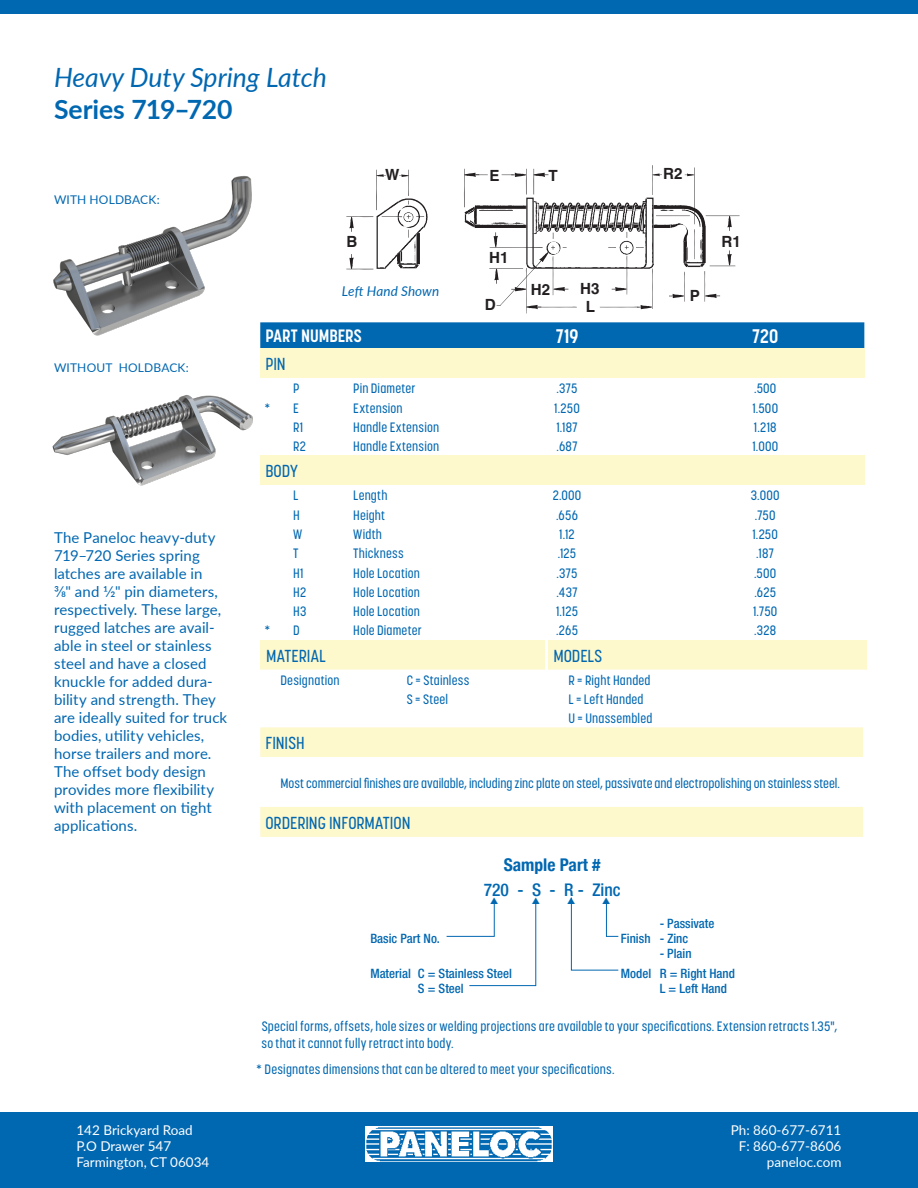
<style>
.page{position:relative;width:918px;height:1188px;background:#fff}
.page>*{position:absolute;margin:0;border:0;box-sizing:border-box;transform-origin:0 0}
.t1{font:italic 26.55px "Lato";color:#0067b1}
.t2{font:700 26.55px "Lato";letter-spacing:-.005em;color:#0067b1}
.t3{font:700 19.5px "Korolev Condensed";letter-spacing:.005em;color:#fff}
.t4{font:700 17.85px "Korolev Condensed";letter-spacing:-.005em;color:#fff}
.t5{font:500 condensed 17.55px "Helvetica Neue LT Std";color:#0067b1}
.t6{font:700 condensed 17.55px "Helvetica Neue";color:#0067b1}
.t7{font:500 17.25px "Korolev Condensed";color:#0067b1}
.t8{font:700 15.45px/17.4px "Helvetica";color:#231f20;text-align:center}
.t9{font:15px/18px "Lato";letter-spacing:.005em;color:#0067b1}
.t10{font:500 13.5px/19.4px "Korolev Condensed";letter-spacing:.01em;color:#0067b1}
.t11{font:13.5px/16.2px "Lato";color:#fff}
.t12{font:italic 13.5px "Lato";letter-spacing:.01em;color:#0067b1}
.t13{font:500 condensed 12.9px "Helvetica Neue LT Std";color:#0067b1}
.t14{font:12px "Lato";letter-spacing:.015em;color:#0067b1}
</style>
<div class="page">
<div style="left:0;top:1112px;width:918px;height:76px;background:#0067b1"></div>
<div style="left:0;top:0;width:918px;height:14px;background:#0067b1"></div>
<img style="left:366px;top:1126px;width:186px;height:35px">
<div style="left:260px;top:640px;width:285px;height:30px;background:#fef8cd"></div>
<div style="left:290px;top:322px;width:574px;height:26px;background:#0067b1"></div>
<div style="left:260px;top:348px;width:604px;height:30px;background:#fef8cd"></div>
<div style="left:260px;top:455px;width:604px;height:30px;background:#fef8cd"></div>
<div style="left:548px;top:640px;width:318px;height:30px;background:#fef8cd"></div>
<div style="left:260px;top:727px;width:603px;height:30px;background:#fef8cd"></div>
<div style="left:260px;top:807px;width:603px;height:30px;background:#fef8cd"></div>
<hr style="left:447px;top:936px;width:47px;height:1px;background:#0067b1">
<img style="left:424px;top:207px;width:4px;height:11px">
<img style="left:373px;top:218px;width:55px;height:52px">
<img style="left:695px;top:215px;width:25px;height:53px">
<img style="left:695px;top:208px;width:12px;height:36px">
<img style="left:464px;top:205px;width:29px;height:23px">
<img style="left:598px;top:205px;width:2px;height:27px">
<img style="left:590px;top:202px;width:8px;height:30px">
<img style="left:581px;top:202px;width:9px;height:30px">
<img style="left:572px;top:202px;width:9px;height:30px">
<img style="left:567px;top:202px;width:5px;height:30px">
<img style="left:493px;top:168px;width:74px;height:64px">
<svg style="left:346px;top:254px;width:27px;height:16px"></svg>
<svg style="left:346px;top:170px;width:78px;height:68px"></svg>
<svg style="left:502px;top:169px;width:25px;height:26px"></svg>
<svg style="left:464px;top:169px;width:24px;height:38px"></svg>
<svg style="left:533px;top:169px;width:15px;height:26px"></svg>
<svg style="left:489px;top:232px;width:88px;height:82px"></svg>
<svg style="left:706px;top:216px;width:33px;height:15px"></svg>
<svg style="left:704px;top:250px;width:31px;height:52px"></svg>
<svg style="left:600px;top:165px;width:95px;height:144px"></svg>
<img style="left:52px;top:395px;width:201px;height:91px">
<img style="left:53px;top:176px;width:237px;height:172px">
<svg style="left:468px;top:903px;width:69px;height:84px"></svg>
<svg style="left:570px;top:897px;width:49px;height:74px"></svg>
<h1 class="t1" style="left:54px;top:59px;width:275px">Heavy Duty Spring Latch</h1>
<h1 class="t2" style="left:54px;top:90px;width:180px">Series 719–720</h1>
<p class="t14" style="left:54px;top:191px;width:107px">WITH HOLDBACK:</p>
<p class="t8" style="left:346px;top:233px;width:12px">B</p>
<p class="t8" style="left:385px;top:166px;width:16px">W</p>
<p class="t12" style="left:342px;top:281px;width:99px">Left Hand Shown</p>
<p class="t8" style="left:490px;top:167px;width:12px">E</p>
<p class="t8" style="left:549px;top:167px;width:11px">T</p>
<p class="t8" style="left:489px;top:249px;width:21px">H1</p>
<p class="t8" style="left:485px;top:296px;width:12px">D</p>
<p class="t8" style="left:531px;top:280px;width:21px">H2</p>
<p class="t8" style="left:580px;top:280px;width:21px">H3<br>L</p>
<p class="t8" style="left:663px;top:165px;width:21px">R2</p>
<p class="t8" style="left:690px;top:287px;width:12px">P</p>
<p class="t8" style="left:721px;top:232px;width:21px">R1</p>
<p class="t14" style="left:54px;top:359px;width:136px">WITHOUT HOLDBACK:</p>
<p class="t9" style="left:54px;top:528px;width:175px">The Paneloc heavy-duty<br>719–720 Series spring latches are available in<br>3/8" and 1/2" pin diameters, respectively. These large, rugged latches are avail&shy;able in steel or stainless steel and have a closed knuckle for added dura&shy;bility and strength. They are ideally suited for truck bodies, utility vehicles, horse trailers and more.<br>The offset body design provides more flexibility with placement on tight applications.</p>
<h3 class="t4" style="left:265px;top:326px;width:98px">PART NUMBERS</h3>
<h2 class="t3" style="left:556px;top:325px;width:24px">719</h2>
<h2 class="t3" style="left:752px;top:325px;width:28px">720</h2>
<p class="t7" style="left:265px;top:354px;width:22px">PIN</p>
<p class="t10" style="left:293px;top:379px;width:8px">P</p>
<p class="t10" style="left:353px;top:379px;width:64px">Pin Diameter</p>
<p class="t10" style="left:557px;top:379px;width:22px">.375</p>
<p class="t10" style="left:754px;top:379px;width:24px">.500</p>
<p class="t10" style="left:265px;top:398px;width:36px">* E</p>
<p class="t10" style="left:353px;top:398px;width:51px">Extension</p>
<p class="t10" style="left:554px;top:398px;width:27px">1.250</p>
<p class="t10" style="left:752px;top:398px;width:27px">1.500</p>
<p class="t10" style="left:293px;top:417px;width:12px">R1</p>
<p class="t10" style="left:353px;top:417px;width:88px">Handle Extension</p>
<p class="t10" style="left:556px;top:417px;width:23px">1.187</p>
<p class="t10" style="left:754px;top:417px;width:24px">1.218</p>
<p class="t10" style="left:293px;top:437px;width:14px">R2</p>
<p class="t10" style="left:353px;top:437px;width:88px">Handle Extension</p>
<p class="t10" style="left:557px;top:437px;width:23px">.687</p>
<p class="t10" style="left:752px;top:437px;width:27px">1.000</p>
<p class="t7" style="left:265px;top:461px;width:34px">BODY</p>
<p class="t10" style="left:293px;top:486px;width:7px">L</p>
<p class="t10" style="left:353px;top:486px;width:36px">Length</p>
<p class="t10" style="left:553px;top:486px;width:30px">2.000</p>
<p class="t10" style="left:751px;top:486px;width:30px">3.000</p>
<p class="t10" style="left:293px;top:505px;width:8px">H</p>
<p class="t10" style="left:353px;top:505px;width:33px">Height</p>
<p class="t10" style="left:556px;top:505px;width:23px">.656</p>
<p class="t10" style="left:755px;top:505px;width:22px">.750</p>
<p class="t10" style="left:293px;top:525px;width:11px">W</p>
<p class="t10" style="left:353px;top:525px;width:30px">Width</p>
<p class="t10" style="left:559px;top:525px;width:17px">1.12</p>
<p class="t10" style="left:752px;top:525px;width:27px">1.250</p>
<p class="t10" style="left:293px;top:544px;width:7px">T</p>
<p class="t10" style="left:353px;top:544px;width:52px">Thickness</p>
<p class="t10" style="left:558px;top:544px;width:20px">.125</p>
<p class="t10" style="left:756px;top:544px;width:19px">.187</p>
<p class="t10" style="left:293px;top:563px;width:12px">H1</p>
<p class="t10" style="left:353px;top:563px;width:68px">Hole Location</p>
<p class="t10" style="left:557px;top:563px;width:22px">.375</p>
<p class="t10" style="left:754px;top:563px;width:24px">.500</p>
<p class="t10" style="left:293px;top:582px;width:15px">H2</p>
<p class="t10" style="left:353px;top:582px;width:68px">Hole Location</p>
<p class="t10" style="left:556px;top:582px;width:23px">.437</p>
<p class="t10" style="left:754px;top:582px;width:23px">.625</p>
<p class="t10" style="left:293px;top:602px;width:15px">H3</p>
<p class="t10" style="left:353px;top:602px;width:68px">Hole Location</p>
<p class="t10" style="left:556px;top:602px;width:24px">1.125</p>
<p class="t10" style="left:753px;top:602px;width:26px">1.750</p>
<p class="t10" style="left:265px;top:621px;width:37px">* D</p>
<p class="t10" style="left:353px;top:621px;width:70px">Hole Diameter</p>
<p class="t10" style="left:556px;top:621px;width:23px">.265</p>
<p class="t10" style="left:754px;top:621px;width:23px">.328</p>
<p class="t7" style="left:553px;top:645px;width:50px">MODELS</p>
<p class="t10" style="left:569px;top:670px;width:85px">R = Right Handed<br>L = Left Handed<br>U = Unassembled</p>
<p class="t7" style="left:265px;top:733px;width:41px">FINISH</p>
<p class="t10" style="left:281px;top:773px;width:561px">Most commercial finishes are available, including zinc plate on steel, passivate and electropolishing on stainless steel.</p>
<p class="t7" style="left:265px;top:813px;width:147px">ORDERING INFORMATION</p>
<p class="t6" style="left:504px;top:850px;width:98px">Sample Part #</p>
<p class="t5" style="left:484px;top:880px;width:138px">720 - S - R - Zinc</p>
<p class="t13" style="left:660px;top:916px;width:56px">- Passivate</p>
<p class="t13" style="left:370px;top:930px;width:71px">Basic Part No.</p>
<p class="t13" style="left:621px;top:930px;width:69px">Finish - Zinc</p>
<p class="t13" style="left:660px;top:946px;width:34px">- Plain</p>
<p class="t13" style="left:370px;top:966px;width:143px">Material C = Stainless Steel</p>
<p class="t13" style="left:621px;top:966px;width:116px">Model R = Right Hand</p>
<p class="t13" style="left:418px;top:981px;width:47px">S = Steel</p>
<p class="t13" style="left:660px;top:981px;width:69px">L = Left Hand</p>
<p class="t10" style="left:261px;top:1019px;width:577px;line-height:16.2px">Special forms, offsets, hole sizes or welding projections are available to your specifications. Extension retracts 1.35", so that it cannot fully retract into body.</p>
<p class="t10" style="left:256px;top:1060px;width:360px">* Designates dimensions that can be altered to meet your specifications.</p>
<p class="t7" style="left:266px;top:645px;width:61px">MATERIAL</p>
<p class="t10" style="left:281px;top:670px;width:61px">Designation</p>
<p class="t10" style="left:407px;top:670px;width:64px">C = Stainless<br>S = Steel</p>
<p class="t11" style="left:76px;top:1121px;width:134px">142 Brickyard Road<br>P.O Drawer 547<br>Farmington, CT 06034</p>
<p class="t11" style="left:731px;top:1121px;width:112px;text-align:right">Ph: 860-677-6711<br>F: 860-677-8606 paneloc.com</p>
</div>
